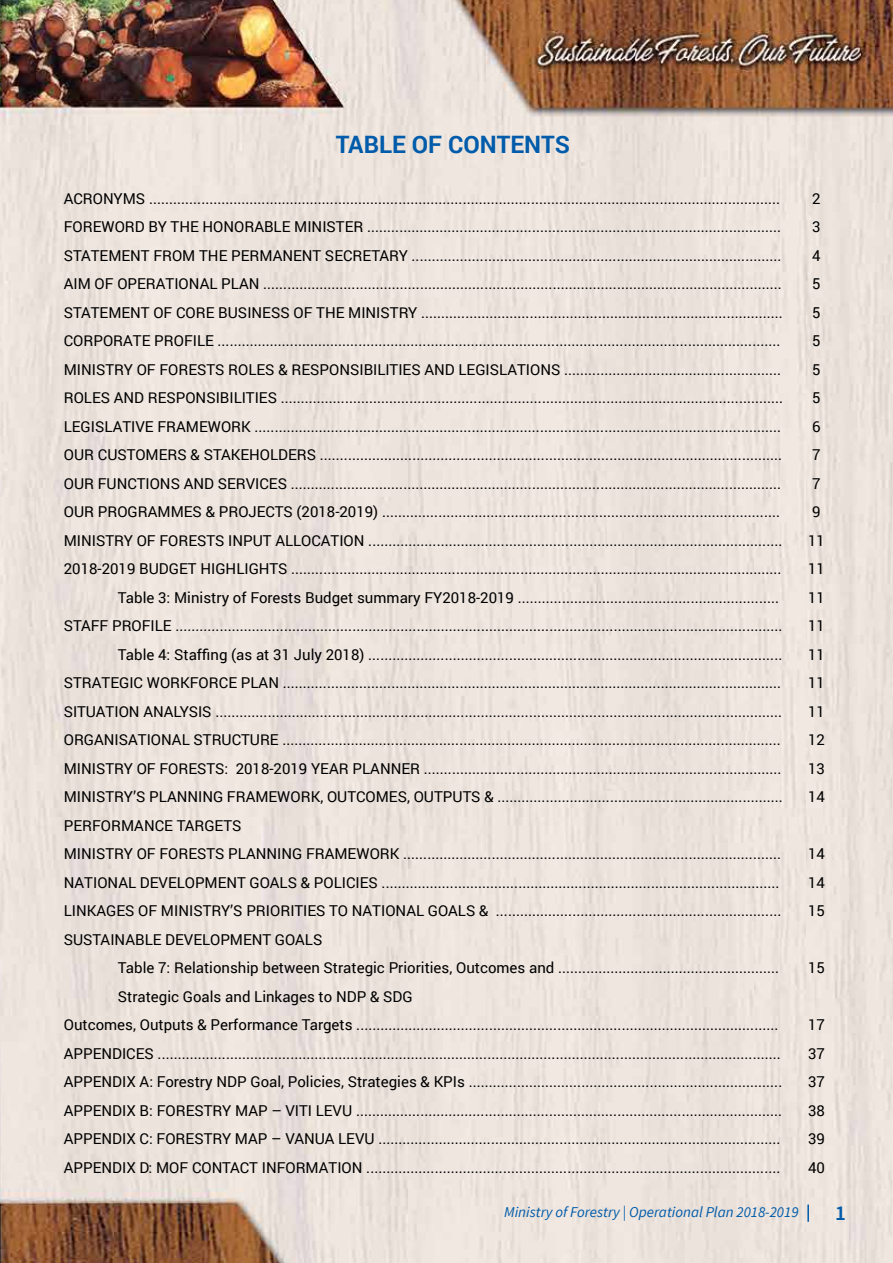
<style>
.page{position:relative;width:893px;height:1263px;background:#fff}
.page>*{position:absolute;margin:0;border:0;box-sizing:border-box;transform-origin:0 0}
.t1{font:700 24px "Roboto";color:#005baa}
.t2{font:600 21px "Source Sans Pro";color:#005baa}
.t3{font:15px/28.5px "Roboto";color:#000;text-align:justify}
.t4{font:italic 15px "Source Sans Pro";color:#005baa}
</style>
<div class="page">
<img style="left:0;top:0;width:893px;height:1263px">
<svg style="left:807px;top:1204px;width:2px;height:18px"></svg>
<h1 class="t1" style="left:336px;top:127px;width:236px">TABLE OF CONTENTS</h1>
<p class="t3" style="left:64px;top:183px;width:718px">ACRONYMS .............................................................................................................................................................</p>
<p class="t3" style="left:64px;top:212px;width:719px">FOREWORD BY THE HONORABLE MINISTER .......................................................................................................</p>
<p class="t3" style="left:64px;top:240px;width:719px">STATEMENT FROM THE PERMANENT SECRETARY ............................................................................................</p>
<p class="t3" style="left:64px;top:269px;width:719px">AIM OF OPERATIONAL PLAN .................................................................................................................................</p>
<p class="t3" style="left:64px;top:297px;width:721px">STATEMENT OF CORE BUSINESS OF THE MINISTRY ..........................................................................................</p>
<p class="t3" style="left:64px;top:326px;width:718px">CORPORATE PROFILE ............................................................................................................................................</p>
<p class="t3" style="left:64px;top:354px;width:719px">MINISTRY OF FORESTS ROLES &amp; RESPONSIBILITIES AND LEGISLATIONS ......................................................</p>
<p class="t3" style="left:64px;top:383px;width:721px">ROLES AND RESPONSIBILITIES .............................................................................................................................</p>
<p class="t3" style="left:64px;top:411px;width:719px">LEGISLATIVE FRAMEWORK ...................................................................................................................................</p>
<p class="t3" style="left:64px;top:440px;width:720px">OUR CUSTOMERS &amp; STAKEHOLDERS ...................................................................................................................</p>
<p class="t3" style="left:64px;top:468px;width:719px">OUR FUNCTIONS AND SERVICES ..........................................................................................................................</p>
<p class="t3" style="left:64px;top:497px;width:718px">OUR PROGRAMMES &amp; PROJECTS (2018-2019) ...................................................................................................</p>
<p class="t3" style="left:64px;top:525px;width:720px">MINISTRY OF FORESTS INPUT ALLOCATION .......................................................................................................</p>
<p class="t3" style="left:64px;top:554px;width:719px">2018-2019 BUDGET HIGHLIGHTS ..........................................................................................................................</p>
<p class="t3" style="left:118px;top:582px;width:663px">Table 3: Ministry of Forests Budget summary FY2018-2019 .................................................................</p>
<p class="t3" style="left:64px;top:611px;width:720px">STAFF PROFILE .......................................................................................................................................................</p>
<p class="t3" style="left:118px;top:639px;width:666px">Table 4: Staffing (as at 31 July 2018) .......................................................................................................</p>
<p class="t3" style="left:64px;top:668px;width:719px">STRATEGIC WORKFORCE PLAN ............................................................................................................................</p>
<p class="t3" style="left:64px;top:696px;width:720px">SITUATION ANALYSIS .............................................................................................................................................</p>
<p class="t3" style="left:64px;top:725px;width:719px">ORGANISATIONAL STRUCTURE ............................................................................................................................</p>
<p class="t3" style="left:64px;top:753px;width:719px">MINISTRY OF FORESTS: 2018-2019 YEAR PLANNER .........................................................................................</p>
<p class="t3" style="left:64px;top:782px;width:721px">MINISTRY’S PLANNING FRAMEWORK, OUTCOMES, OUTPUTS &amp; .......................................................................</p>
<p class="t3" style="left:64px;top:810px;width:179px">PERFORMANCE TARGETS</p>
<p class="t3" style="left:64px;top:839px;width:719px">MINISTRY OF FORESTS PLANNING FRAMEWORK ..............................................................................................</p>
<p class="t3" style="left:64px;top:867px;width:717px">NATIONAL DEVELOPMENT GOALS &amp; POLICIES ...................................................................................................</p>
<p class="t3" style="left:64px;top:896px;width:719px">LINKAGES OF MINISTRY’S PRIORITIES TO NATIONAL GOALS &amp; .......................................................................</p>
<p class="t3" style="left:64px;top:924px;width:260px">SUSTAINABLE DEVELOPMENT GOALS</p>
<p class="t3" style="left:118px;top:953px;width:663px">Table 7: Relationship between Strategic Priorities, Outcomes and .......................................................</p>
<p class="t3" style="left:118px;top:981px;width:296px">Strategic Goals and Linkages to NDP &amp; SDG</p>
<p class="t3" style="left:64px;top:1010px;width:716px">Outcomes, Outputs &amp; Performance Targets .........................................................................................................</p>
<p class="t3" style="left:64px;top:1038px;width:718px">APPENDICES ...........................................................................................................................................................</p>
<p class="t3" style="left:64px;top:1067px;width:720px">APPENDIX A: Forestry NDP Goal, Policies, Strategies &amp; KPIs ..............................................................................</p>
<p class="t3" style="left:64px;top:1095px;width:720px">APPENDIX B: FORESTRY MAP – VITI LEVU ..........................................................................................................</p>
<p class="t3" style="left:64px;top:1124px;width:718px">APPENDIX C: FORESTRY MAP – VANUA LEVU ....................................................................................................</p>
<p class="t3" style="left:64px;top:1152px;width:718px">APPENDIX D: MOF CONTACT INFORMATION .......................................................................................................</p>
<p class="t3" style="left:808px;top:183px;width:18px;text-align:left">2<br>3<br>4<br>5<br>5<br>5<br>5<br>5<br>6<br>7<br>7<br>9<br>11<br>11<br>11<br>11<br>11<br>11<br>11<br>12<br>13<br>14</p>
<p class="t3" style="left:808px;top:839px;width:18px">14<br>14<br>15</p>
<p class="t3" style="left:808px;top:953px;width:18px">15</p>
<p class="t3" style="left:808px;top:1010px;width:18px">17<br>37<br>37<br>38<br>39<br>40</p>
<p class="t4" style="left:504px;top:1203px;width:296px">Ministry of Forestry | Operational Plan 2018-2019</p>
<h2 class="t2" style="left:835px;top:1200px;width:12px">1</h2>
</div>
